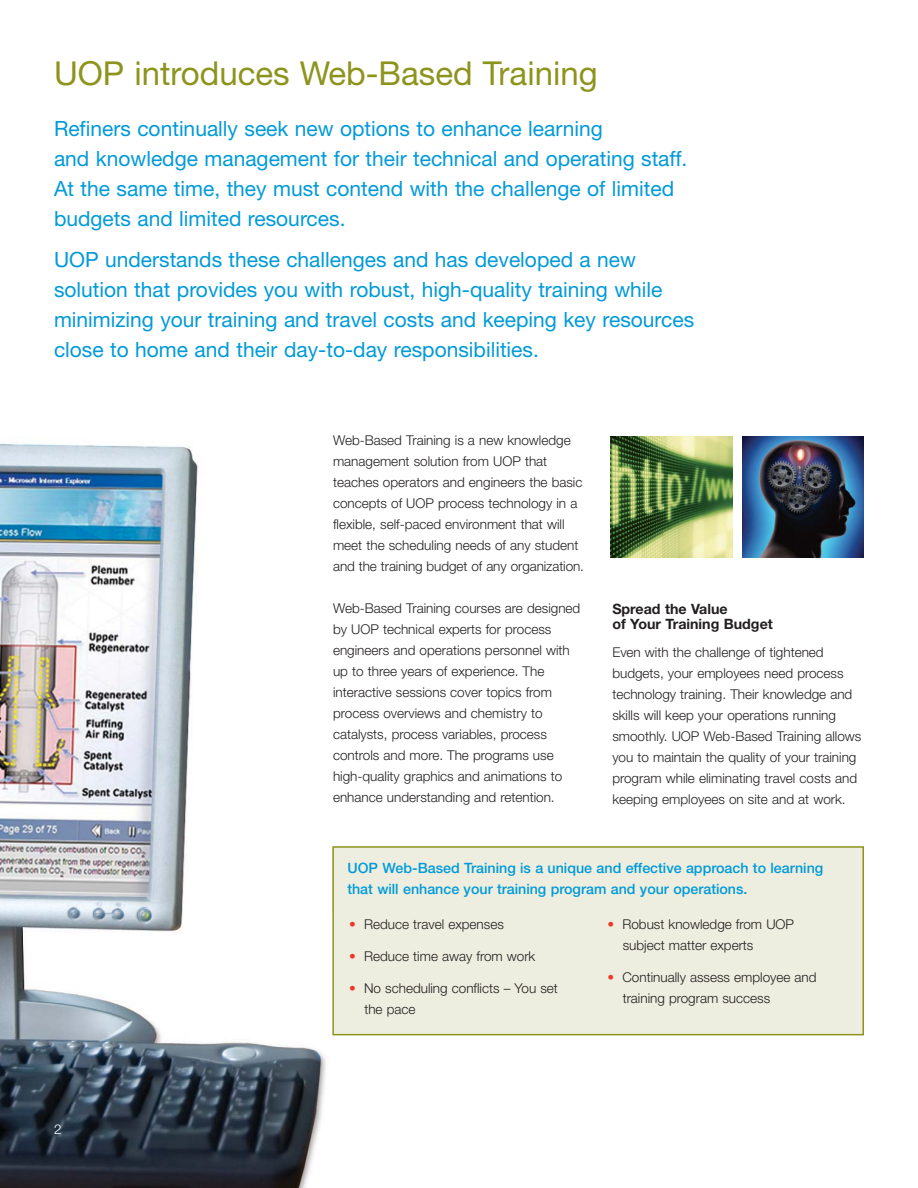
<style>
.page{position:relative;width:918px;height:1188px;background:#fff}
.page>*{position:absolute;margin:0;border:0;box-sizing:border-box;transform-origin:0 0}
.t1{font:33px "Helvetica Neue";color:#8d941d}
.t2{font:21px/30px "Helvetica Neue";color:#009ad9}
.t3{font:500 14.25px/21px "Helvetica Neue";color:#009ad9}
.t4{font:700 14.25px/15.8px "Helvetica Neue";color:#231f20}
.t5{font:300 13.5px/21px "Helvetica Neue";color:#231f20}
.t6{font:300 13.5px "Helvetica Neue";color:#fff}
.s1{color:#ee3829}
</style>
<div class="page">
<img style="left:0;top:444px;width:348px;height:744px">
<img style="left:611px;top:437px;width:121px;height:121px">
<img style="left:743px;top:436px;width:121px;height:122px">
<div style="left:334px;top:905px;width:529px;height:129px;background:#edeedf"></div>
<div style="left:332px;top:848px;width:532px;height:65px;background:#edeedf"></div>
<div style="left:332px;top:846px;width:532px;height:189px;border:2px solid #8d941d"></div>
<h1 class="t1" style="left:54px;top:62px;width:545px">UOP introduces Web-Based Training</h1>
<h2 class="t2" style="left:54px;top:115px;width:635px">Refiners continually seek new options to enhance learning<br>and knowledge management for their technical and operating staff.<br>At the same time, they must contend with the challenge of limited budgets and limited resources.</h2>
<p class="t2" style="left:54px;top:246px;width:642px">UOP understands these challenges and has developed a new solution that provides you with robust, high-quality training while minimizing your training and travel costs and keeping key resources close to home and their day-to-day responsibilities.</p>
<p class="t5" style="left:333px;top:431px;width:253px">Web-Based Training is a new knowledge management solution from UOP that teaches operators and engineers the basic concepts of UOP process technology in a flexible, self-paced environment that will meet the scheduling needs of any student and the training budget of any organization.</p>
<p class="t5" style="left:333px;top:599px;width:249px">Web-Based Training courses are designed by UOP technical experts for process engineers and operations personnel with up to three years of experience. The interactive sessions cover topics from process overviews and chemistry to catalysts, process variables, process controls and more. The programs use high-quality graphics and animations to enhance understanding and retention.</p>
<p class="t4" style="left:612px;top:602px;width:162px">Spread the Value<br>of Your Training Budget</p>
<p class="t5" style="left:612px;top:643px;width:251px">Even with the challenge of tightened budgets, your employees need process technology training. Their knowledge and skills will keep your operations running smoothly. UOP Web-Based Training allows you to maintain the quality of your training program while eliminating travel costs and keeping employees on site and at work.</p>
<p class="t3" style="left:347px;top:859px;width:477px">UOP Web-Based Training is a unique and effective approach to learning that will enhance your training program and your operations.</p>
<p class="t6" style="left:54px;top:1124px;width:9px">2</p>
<p class="t5" style="left:349px;top:915px;width:156px"><span class="s1">•</span> Reduce travel expenses</p>
<p class="t5" style="left:349px;top:947px;width:188px"><span class="s1">•</span> Reduce time away from work</p>
<p class="t5" style="left:364px;top:979px;width:195px;text-indent:-15px"><span class="s1">•</span> No scheduling conflicts – You set the pace</p>
<p class="t5" style="left:623px;top:915px;width:173px;text-indent:-15px"><span class="s1">•</span> Robust knowledge from UOP subject matter experts</p>
<p class="t5" style="left:623px;top:968px;width:195px;text-indent:-15px"><span class="s1">•</span> Continually assess employee and training program success</p>
</div>
